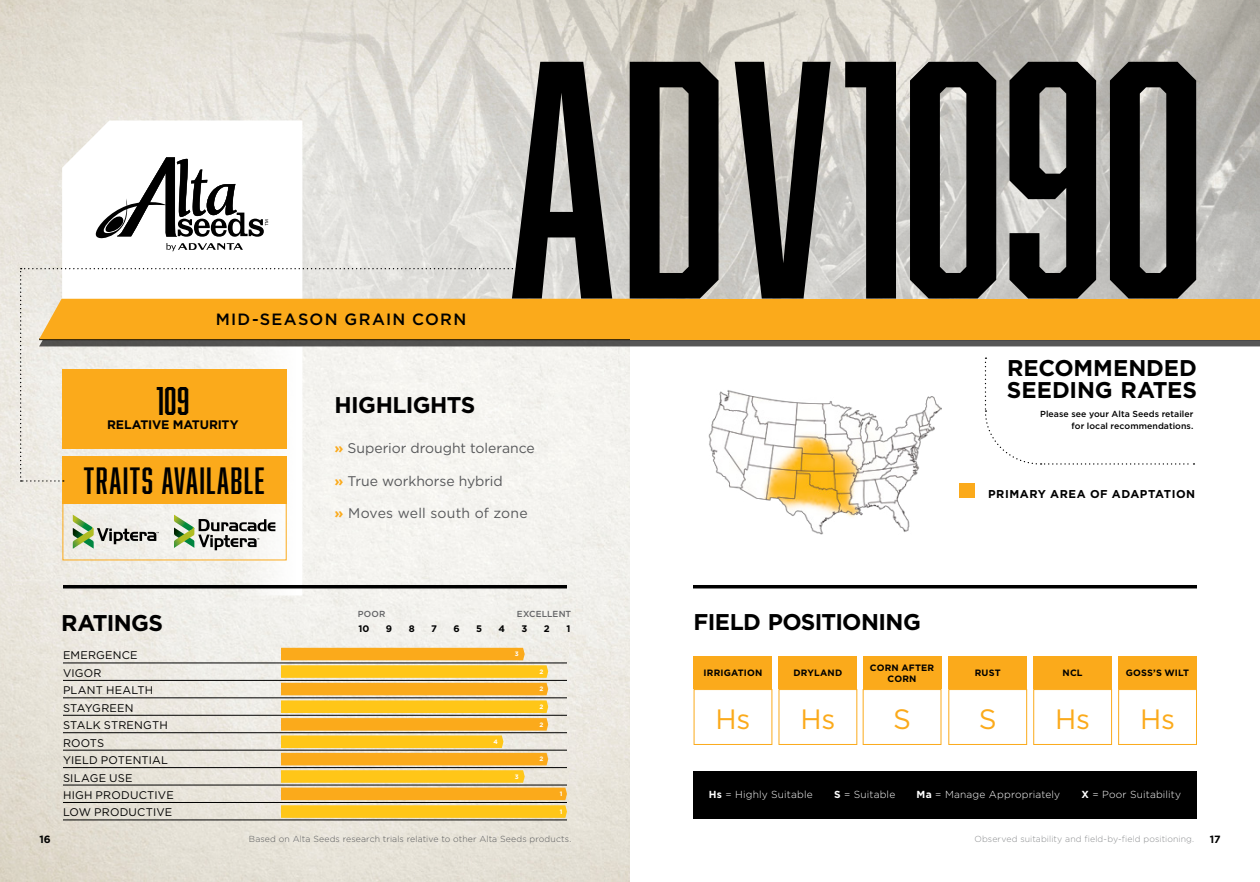
<style>
.page{position:relative;width:1260px;height:882px;background:#fff}
.page>*{position:absolute;margin:0;border:0;box-sizing:border-box;transform-origin:0 0}
.t1{font:311.5px "Abolition";color:#000}
.t2{font:36.93px "Abolition";color:#000}
.t3{font:35px "Abolition";letter-spacing:.04em;color:#000}
.t4{font:28px "Gotham";letter-spacing:-.01em;color:#fbaa1b}
.t5{font:700 22.75px "Gotham";letter-spacing:-.025em;color:#000}
.t6{font:700 22.75px/21.9px "Gotham";letter-spacing:-.005em;color:#000}
.t7{font:500 16.28px "Gotham";letter-spacing:.08em;color:#000}
.t8{font:14px "Gotham";color:#58595b}
.t9{font:700 12.42px "Gotham";letter-spacing:-.02em;color:#000}
.t10{font:700 11.38px "Gotham";letter-spacing:.045em;color:#000}
.t11{font:11.03px/17.5px "Gotham";letter-spacing:.015em;color:#000}
.t12{font:700 10.5px "Gotham";color:#000}
.t13{font:300 10.15px "Gotham";letter-spacing:.015em;color:#fff}
.t14{font:700 9.45px "Gotham";color:#000}
.t15{font:700 9.1px/10.5px "Gotham";letter-spacing:.02em;color:#000;text-align:center}
.t16{font:300 8.75px "Gotham";letter-spacing:.01em;color:#58595b}
.t17{font:500 8.75px/11.4px "Gotham";letter-spacing:.005em;color:#000;text-align:right}
.t18{font:300 8.75px "Gotham";letter-spacing:.01em;color:#8a8c8e}
.t19{font:500 8.75px "Gotham";letter-spacing:.01em;color:#636466}
.t20{font:700 6.3px "Gotham";color:#fff}
.s1{font-weight:700;color:#fbaa1b}
.s2{font-weight:700}
</style>
<div class="page">
<div style="left:693px;top:771px;width:504px;height:48px;background:#000"></div>
<img style="left:0;top:312px;width:630px;height:570px">
<img style="left:0;top:0;width:1260px;height:312px">
<svg style="left:62px;top:120px;width:240px;height:147px"></svg>
<svg style="left:0;top:346px;width:302px;height:249px;fill:#efede8"></svg>
<hr style="left:63px;top:585px;width:504px;height:3px;background:#000">
<hr style="left:693px;top:585px;width:504px;height:3px;background:#000">
<hr style="left:63px;top:663px;width:504px;height:1px;background:#000">
<hr style="left:63px;top:680px;width:504px;height:1px;background:#000">
<hr style="left:63px;top:698px;width:504px;height:1px;background:#000">
<hr style="left:63px;top:715px;width:504px;height:1px;background:#000">
<hr style="left:63px;top:732px;width:504px;height:1px;background:#000">
<hr style="left:63px;top:750px;width:504px;height:1px;background:#000">
<hr style="left:63px;top:767px;width:504px;height:1px;background:#000">
<hr style="left:63px;top:785px;width:504px;height:1px;background:#000">
<hr style="left:63px;top:802px;width:504px;height:1px;background:#000">
<hr style="left:63px;top:820px;width:504px;height:1px;background:#000">
<svg style="left:630px;top:339px;width:630px;height:7px;background:#6c614c"></svg>
<div style="left:630px;top:299px;width:630px;height:40px;background:#fbaa1b"></div>
<img style="left:709px;top:390px;width:232px;height:144px">
<svg style="left:984px;top:358px;width:211px;height:107px"></svg>
<div style="left:959px;top:483px;width:15px;height:15px;background:#fbaa1b"></div>
<div style="left:62px;top:457px;width:225px;height:47px;background:#fbaa1b"></div>
<div style="left:62px;top:502px;width:225px;height:58px;border:1px solid #fbaa1b"></div>
<svg style="left:20px;top:267px;width:610px;height:215px"></svg>
<svg style="left:92px;top:157px;width:176px;height:94px"></svg>
<svg style="left:73px;top:515px;width:86px;height:34px;background:#bec6b4"></svg>
<svg style="left:174px;top:515px;width:101px;height:35px"></svg>
<svg style="left:281px;top:648px;width:286px;height:170px;background:#ebbb4e"></svg>
<div style="left:863px;top:656px;width:79px;height:33px;background:#fbaa1b"></div>
<div style="left:863px;top:689px;width:79px;height:56px;border:1px solid #fbaa1b"></div>
<div style="left:694px;top:689px;width:78px;height:56px;border:1px solid #fbaa1b"></div>
<div style="left:778px;top:656px;width:79px;height:33px;background:#fbaa1b"></div>
<div style="left:694px;top:656px;width:78px;height:33px;background:#fbaa1b"></div>
<div style="left:778px;top:689px;width:79px;height:56px;border:1px solid #fbaa1b"></div>
<div style="left:1033px;top:656px;width:79px;height:33px;background:#fbaa1b"></div>
<div style="left:1118px;top:656px;width:79px;height:33px;background:#fbaa1b"></div>
<div style="left:1033px;top:689px;width:79px;height:56px;border:1px solid #fbaa1b"></div>
<div style="left:1118px;top:689px;width:79px;height:56px;border:1px solid #fbaa1b"></div>
<div style="left:948px;top:656px;width:79px;height:33px;background:#fbaa1b"></div>
<div style="left:948px;top:689px;width:79px;height:56px;border:1px solid #fbaa1b"></div>
<h3 class="t7" style="left:216px;top:308px;width:252px">MID-SEASON GRAIN CORN</h3>
<h1 class="t1" style="left:509px;top:-1px;width:698px">adv1090</h1>
<h2 class="t2" style="left:156px;top:380px;width:34px">109</h2>
<p class="t9" style="left:107px;top:417px;width:133px">RELATIVE MATURITY</p>
<h3 class="t3" style="left:84px;top:460px;width:182px">TRAITS AVAILABLE</h3>
<h3 class="t5" style="left:335px;top:390px;width:142px">HIGHLIGHTS</h3>
<p class="t8" style="left:335px;top:439px;width:202px"><span class="s1">»</span> Superior drought tolerance</p>
<p class="t8" style="left:335px;top:472px;width:170px"><span class="s1">»</span> True workhorse hybrid</p>
<p class="t8" style="left:335px;top:504px;width:195px"><span class="s1">»</span> Moves well south of zone</p>
<h3 class="t6" style="left:1007px;top:357px;width:192px">RECOMMENDED<br>SEEDING RATES</h3>
<p class="t17" style="left:1040px;top:408px;width:155px">Please see your Alta Seeds retailer for local recommendations.</p>
<p class="t10" style="left:988px;top:486px;width:209px">PRIMARY AREA OF ADAPTATION</p>
<p class="t19" style="left:358px;top:609px;width:29px">POOR</p>
<p class="t19" style="left:517px;top:609px;width:56px">EXCELLENT</p>
<h3 class="t5" style="left:61px;top:608px;width:103px">RATINGS</h3>
<p class="t14" style="left:358px;top:622px;width:13px">10</p>
<p class="t14" style="left:386px;top:622px;width:8px">9</p>
<p class="t14" style="left:409px;top:622px;width:7px">8</p>
<p class="t14" style="left:431px;top:622px;width:7px">7</p>
<p class="t14" style="left:453px;top:622px;width:8px">6</p>
<p class="t14" style="left:476px;top:622px;width:7px">5</p>
<p class="t14" style="left:499px;top:622px;width:8px">4</p>
<p class="t14" style="left:522px;top:622px;width:7px">3</p>
<p class="t14" style="left:544px;top:622px;width:7px">2</p>
<p class="t14" style="left:566px;top:622px;width:6px">1</p>
<p class="t11" style="left:63px;top:647px;width:112px">EMERGENCE<br>VIGOR<br>PLANT HEALTH<br>STAYGREEN<br>STALK STRENGTH<br>ROOTS<br>YIELD POTENTIAL<br>SILAGE USE<br>HIGH PRODUCTIVE<br>LOW PRODUCTIVE</p>
<p class="t20" style="left:515px;top:650px;width:5px">3</p>
<p class="t20" style="left:493px;top:738px;width:6px">4</p>
<p class="t20" style="left:515px;top:772px;width:5px">3</p>
<p class="t20" style="left:539px;top:667px;width:5px">2</p>
<p class="t20" style="left:539px;top:703px;width:5px">2</p>
<p class="t20" style="left:539px;top:685px;width:5px">2</p>
<p class="t20" style="left:539px;top:720px;width:5px">2</p>
<p class="t20" style="left:539px;top:755px;width:5px">2</p>
<p class="t20" style="left:560px;top:790px;width:4px">1</p>
<p class="t20" style="left:560px;top:807px;width:4px">1</p>
<h3 class="t5" style="left:694px;top:606px;width:229px">FIELD POSITIONING</h3>
<p class="t15" style="left:870px;top:663px;width:66px">CORN AFTER<br>CORN</p>
<p class="t15" style="left:704px;top:668px;width:60px">IRRIGATION</p>
<p class="t15" style="left:793px;top:668px;width:50px">DRYLAND</p>
<h3 class="t4" style="left:800px;top:701px;width:36px">Hs</h3>
<h3 class="t4" style="left:716px;top:701px;width:36px">Hs</h3>
<h3 class="t4" style="left:893px;top:701px;width:19px">S</h3>
<p class="t15" style="left:975px;top:668px;width:27px">RUST</p>
<h3 class="t4" style="left:979px;top:701px;width:19px">S</h3>
<p class="t15" style="left:1063px;top:668px;width:22px">NCL</p>
<p class="t15" style="left:1126px;top:668px;width:65px">GOSS’S WILT</p>
<h3 class="t4" style="left:1055px;top:701px;width:36px">Hs</h3>
<h3 class="t4" style="left:1140px;top:701px;width:36px">Hs</h3>
<p class="t13" style="left:709px;top:788px;width:105px"><span class="s2">Hs</span> = Highly Suitable</p>
<p class="t13" style="left:834px;top:788px;width:63px"><span class="s2">S</span> = Suitable</p>
<p class="t13" style="left:917px;top:788px;width:145px"><span class="s2">Ma</span> = Manage Appropriately</p>
<p class="t13" style="left:1082px;top:788px;width:101px"><span class="s2">X</span> = Poor Suitability</p>
<p class="t12" style="left:39px;top:832px;width:13px">16</p>
<p class="t16" style="left:249px;top:833px;width:324px">Based on Alta Seeds research trials relative to other Alta Seeds products.</p>
<p class="t18" style="left:975px;top:833px;width:221px">Observed suitability and field-by-field positioning.</p>
<p class="t12" style="left:1210px;top:832px;width:12px">17</p>
</div>
